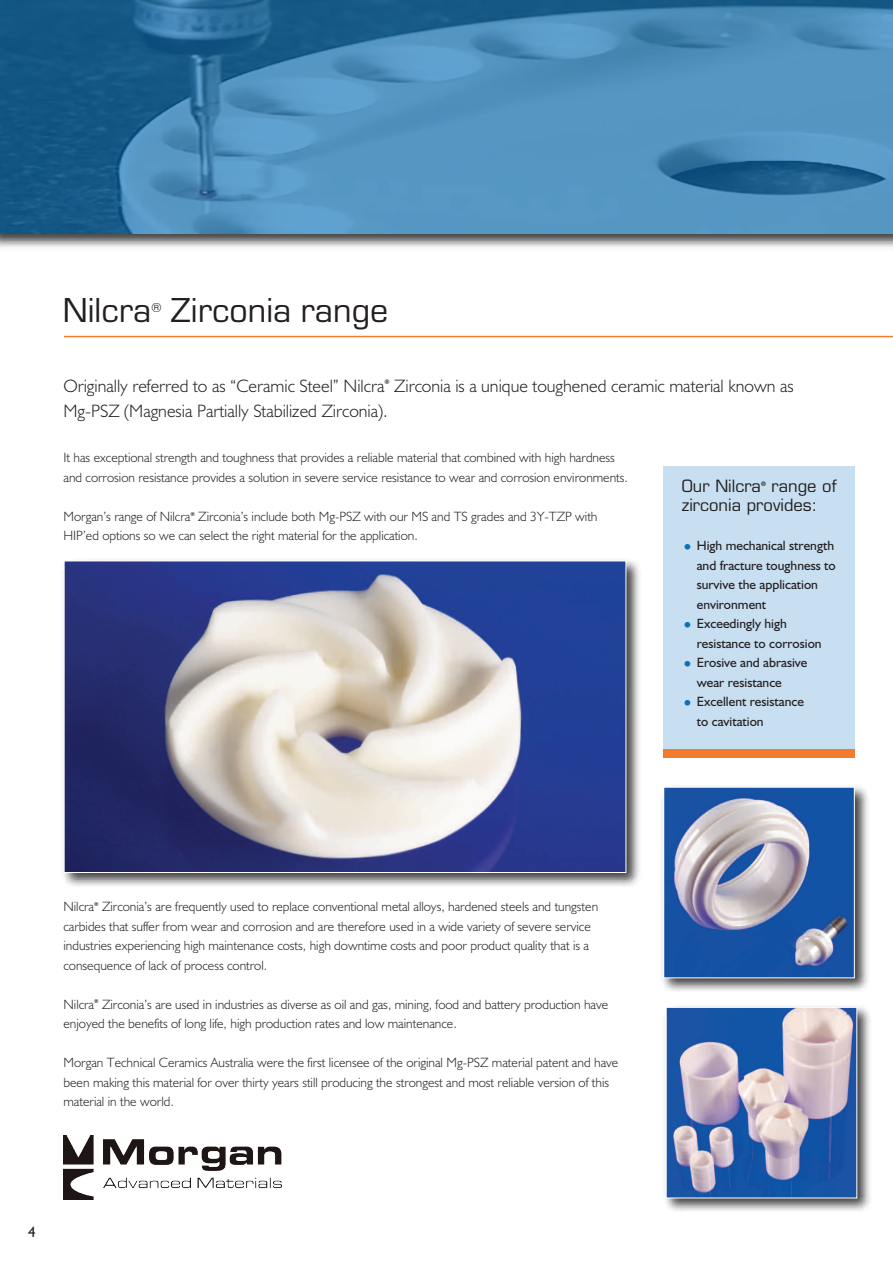
<style>
.page{position:relative;width:893px;height:1263px;background:#fff}
.page>*{position:absolute;margin:0;border:0;box-sizing:border-box;transform-origin:0 0}
.t1{font:36px "Eurostile";color:#231f20}
.t2{font:300 18px "Humanist 521 BT";color:#231f20}
.t3{font:16.5px/19.5px "Eurostile";color:#231f20}
.t4{font:15px "Humanist 521 BT";color:#231f20}
.t5{font:300 13.5px/19.5px "Humanist 521 BT";color:#231f20}
.t6{font:13.5px/19.5px "Humanist 521 BT";color:#231f20}
.t7{font:13.5px "Eurostile";color:#231f20}
.t8{font:700 6.3px "Humanist 521 BT";color:#231f20}
.t9{font:700 6px "Eurostile";color:#231f20}
.t10{font:700 5.4px "Humanist 521 BT";color:#231f20}
.s1{font-size:19.5px;color:#0970b9}
</style>
<div class="page">
<img style="left:0;top:234px;width:893px;height:14px">
<img style="left:64px;top:1136px;width:217px;height:63px">
<img style="left:662px;top:786px;width:206px;height:205px">
<img style="left:665px;top:789px;width:188px;height:187px">
<div style="left:663px;top:787px;width:192px;height:191px;border:1px solid #fff"></div>
<img style="left:665px;top:1006px;width:205px;height:205px">
<img style="left:668px;top:1009px;width:187px;height:187px">
<div style="left:666px;top:1007px;width:191px;height:191px;border:1px solid #fff"></div>
<div style="left:0;top:0;width:893px;height:234px;background:#0970b9;opacity:.65"></div>
<hr style="left:64px;top:336px;width:829px;height:1px;background:#f47b2a">
<div style="left:663px;top:466px;width:192px;height:292px;background:#c8dff2"></div>
<div style="left:663px;top:749px;width:192px;height:9px;background:#f47b2a"></div>
<img style="left:64px;top:560px;width:576px;height:326px">
<img style="left:66px;top:563px;width:558px;height:308px">
<h1 class="t1" style="left:63px;top:288px;width:90px">Nilcra</h1>
<p class="t7" style="left:151px;top:299px;width:12px">®</p>
<h1 class="t1" style="left:171px;top:288px;width:219px">Zirconia range</h1>
<h2 class="t2" style="left:63px;top:375px;width:322px">Originally referred to as “Ceramic Steel” Nilcra</h2>
<p class="t8" style="left:384px;top:378px;width:7px">®</p>
<h2 class="t2" style="left:394px;top:375px;width:401px">Zirconia is a unique toughened ceramic material known as</h2>
<h2 class="t2" style="left:63px;top:401px;width:326px">Mg-PSZ (Magnesia Partially Stabilized Zirconia).</h2>
<p class="t5" style="left:63px;top:448px;width:566px">It has exceptional strength and toughness that provides a reliable material that combined with high hardness and corrosion resistance provides a solution in severe service resistance to wear and corrosion environments.</p>
<p class="t5" style="left:63px;top:506px;width:128px">Morgan’s range of Nilcra</p>
<p class="t10" style="left:190px;top:511px;width:6px">®</p>
<p class="t3" style="left:682px;top:478px;width:156px;text-indent:90px">range of zirconia provides:</p>
<p class="t6" style="left:697px;top:536px;width:141px;text-indent:-15px"><span class="s1">•</span> High mechanical strength and fracture toughness to survive the application environment</p>
<p class="t6" style="left:697px;top:614px;width:126px;text-indent:-15px"><span class="s1">•</span> Exceedingly high resistance to corrosion</p>
<p class="t6" style="left:697px;top:653px;width:112px;text-indent:-15px"><span class="s1">•</span> Erosive and abrasive wear resistance</p>
<p class="t6" style="left:697px;top:692px;width:109px;text-indent:-15px"><span class="s1">•</span> Excellent resistance to cavitation</p>
<p class="t3" style="left:682px;top:478px;width:81px">Our Nilcra</p>
<p class="t9" style="left:761px;top:481px;width:6px">®</p>
<p class="t5" style="left:63px;top:506px;width:535px;text-indent:135px">Zirconia’s include both Mg-PSZ with our MS and TS grades and 3Y-TZP with<br>HIP’ed options so we can select the right material for the application.</p>
<p class="t5" style="left:63px;top:896px;width:536px;text-indent:39px">Zirconia’s are frequently used to replace conventional metal alloys, hardened steels and tungsten carbides that suffer from wear and corrosion and are therefore used in a wide variety of severe service industries experiencing high maintenance costs, high downtime costs and poor product quality that is a consequence of lack of process control.</p>
<p class="t5" style="left:64px;top:994px;width:32px">Nilcra</p>
<p class="t10" style="left:94px;top:998px;width:6px">®</p>
<p class="t5" style="left:63px;top:896px;width:32px">Nilcra</p>
<p class="t10" style="left:94px;top:901px;width:6px">®</p>
<p class="t5" style="left:63px;top:994px;width:546px;text-indent:39px">Zirconia’s are used in industries as diverse as oil and gas, mining, food and battery production have enjoyed the benefits of long life, high production rates and low maintenance.</p>
<p class="t5" style="left:63px;top:1052px;width:556px">Morgan Technical Ceramics Australia were the first licensee of the original Mg-PSZ material patent and have been making this material for over thirty years still producing the strongest and most reliable version of this material in the world.</p>
<p class="t4" style="left:28px;top:1222px;width:9px">4</p>
</div>
